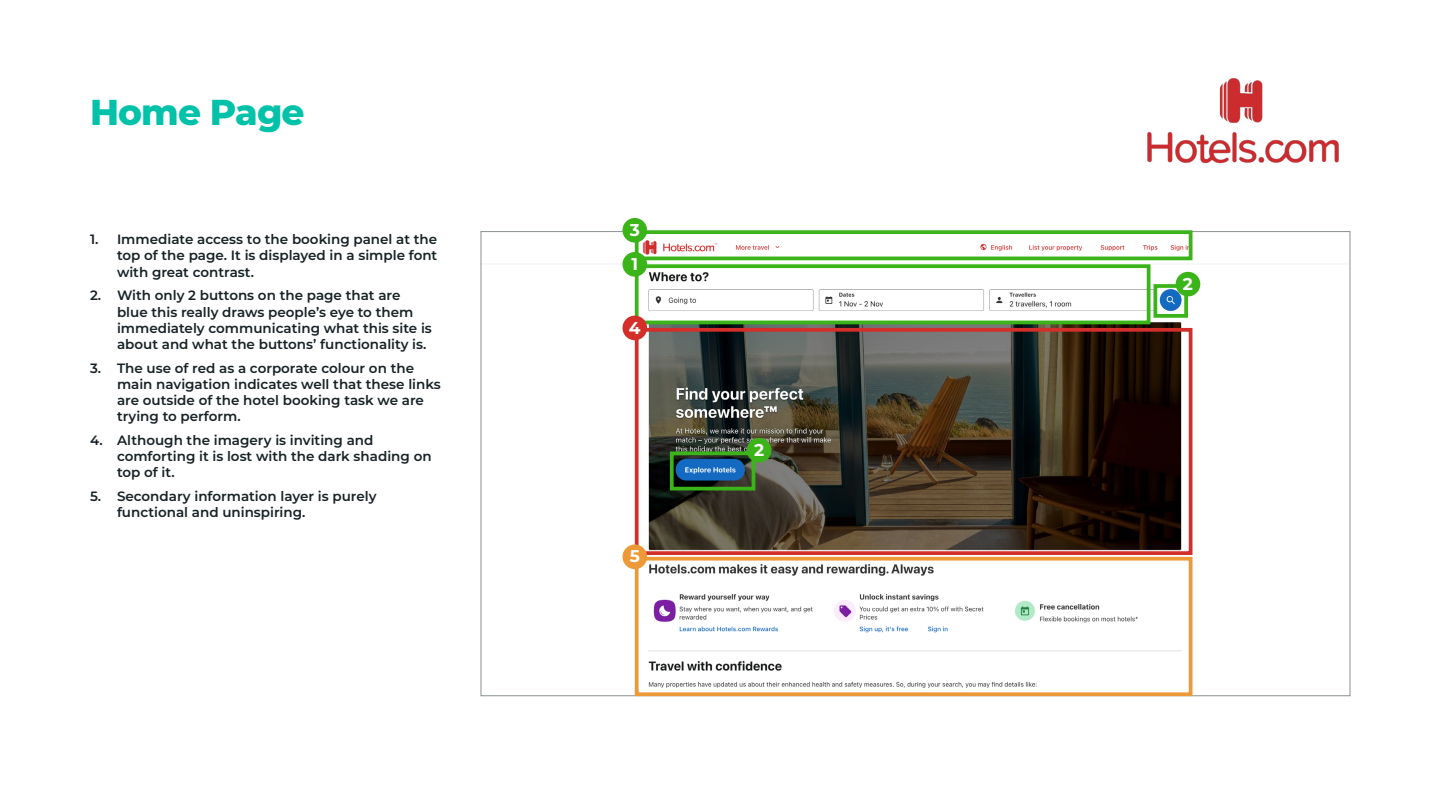
<style>
.page{position:relative;width:1440px;height:810px;background:#fff}
.page>*{position:absolute;margin:0;border:0;box-sizing:border-box;transform-origin:0 0}
.t1{font:800 36px "Montserrat";letter-spacing:-.025em;color:#00c2a9}
.t2{font:700 17.02px "Montserrat";color:#fff}
.t3{font:600 13.5px/16.2px "Montserrat";color:#152126}
</style>
<div class="page">
<img style="left:622px;top:233px;width:579px;height:461px">
<img style="left:1147px;top:78px;width:192px;height:86px">
<div style="left:635px;top:264px;width:515px;height:60px;border:4px solid #3bb41a"></div>
<div style="left:1154px;top:284px;width:34px;height:34px;border:4px solid #3bb41a"></div>
<div style="left:670px;top:452px;width:85px;height:38px;border:4px solid #3bb41a"></div>
<div style="left:635px;top:230px;width:557px;height:30px;border:4px solid #3bb41a"></div>
<div style="left:635px;top:328px;width:557px;height:227px;border:4px solid #d32e29"></div>
<div style="left:635px;top:557px;width:557px;height:139px;border:4px solid #ee9938"></div>
<div style="left:623px;top:252px;width:24px;height:25px;background:#3bb41a;border-radius:50%"></div>
<div style="left:623px;top:218px;width:24px;height:25px;background:#3bb41a;border-radius:50%"></div>
<div style="left:1176px;top:272px;width:24px;height:24px;background:#3bb41a;border-radius:50%"></div>
<div style="left:747px;top:438px;width:24px;height:25px;background:#3bb41a;border-radius:50%"></div>
<div style="left:623px;top:316px;width:24px;height:24px;background:#d32e29;border-radius:50%"></div>
<div style="left:623px;top:545px;width:24px;height:24px;background:#ee9938;border-radius:50%"></div>
<h1 class="t1" style="left:90px;top:86px;width:216px">Home Page</h1>
<p class="t3" style="left:117px;top:231px;width:322px;text-align:justify;text-indent:-27px">1. Immediate access to the booking panel at the top of the page. It is displayed in a simple font with great contrast.</p>
<p class="t3" style="left:117px;top:287px;width:316px;text-indent:-27px">2. With only 2 buttons on the page that are blue this really draws people’s eye to them immediately communicating what this site is about and what the buttons’ functionality is.</p>
<p class="t3" style="left:117px;top:359px;width:325px;text-indent:-27px">3. The use of red as a corporate colour on the main navigation indicates well that these links are outside of the hotel booking task we are trying to perform.</p>
<p class="t3" style="left:117px;top:431px;width:316px;text-indent:-27px">4. Although the imagery is inviting and comforting it is lost with the dark shading on top of it.</p>
<p class="t3" style="left:117px;top:488px;width:261px;text-indent:-27px">5. Secondary information layer is purely functional and uninspiring.</p>
<p class="t2" style="left:630px;top:218px;width:12px">3</p>
<p class="t2" style="left:631px;top:252px;width:8px">1</p>
<p class="t2" style="left:629px;top:315px;width:13px">4</p>
<p class="t2" style="left:630px;top:544px;width:12px">5</p>
<p class="t2" style="left:754px;top:438px;width:12px">2</p>
<p class="t2" style="left:1183px;top:271px;width:12px">2</p>
</div>
